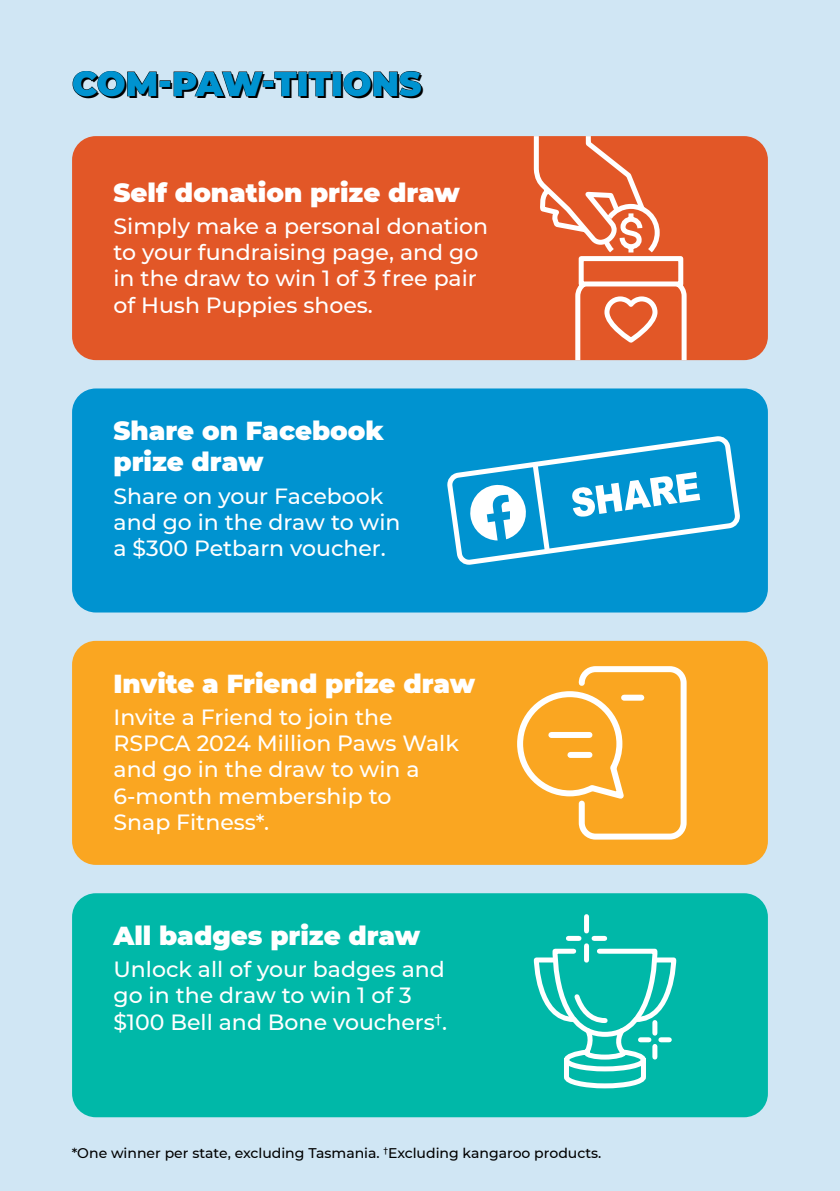
<style>
.page{position:relative;width:840px;height:1191px;background:#fff}
.page>*{position:absolute;margin:0;border:0;box-sizing:border-box;transform-origin:0 0}
.t1{font:900 34px "Montserrat";color:#000}
.t2{font:900 26px/31.2px "Montserrat";color:#fff}
.t3{font:500 22px/26.4px "Montserrat";color:#fff}
.t4{font:500 14px "Montserrat";color:#000}
</style>
<div class="page">
<div style="left:0;top:0;width:839px;height:1191px;background:#d0e6f4"></div>
<div style="left:72px;top:136px;width:695px;height:224px;background:#e25727;border-radius:24px"></div>
<div style="left:72px;top:388px;width:695px;height:224px;background:#0093d0;border-radius:24px"></div>
<div style="left:72px;top:641px;width:695px;height:224px;background:#faa621;border-radius:24px"></div>
<div style="left:72px;top:893px;width:695px;height:224px;background:#00b8a8;border-radius:24px"></div>
<svg style="left:447px;top:436px;width:293px;height:127px"></svg>
<svg style="left:517px;top:666px;width:170px;height:174px"></svg>
<svg style="left:533px;top:946px;width:144px;height:143px"></svg>
<div style="left:583px;top:916px;width:5px;height:15px;background:#fff"></div>
<div style="left:583px;top:945px;width:5px;height:15px;background:#fff"></div>
<div style="left:568px;top:936px;width:10px;height:5px;background:#fff"></div>
<div style="left:593px;top:936px;width:11px;height:5px;background:#fff"></div>
<div style="left:652px;top:1022px;width:5px;height:11px;background:#fff"></div>
<div style="left:652px;top:1046px;width:5px;height:11px;background:#fff"></div>
<div style="left:640px;top:1037px;width:8px;height:5px;background:#fff"></div>
<div style="left:660px;top:1037px;width:9px;height:5px;background:#fff"></div>
<svg style="left:531px;top:136px;width:157px;height:225px"></svg>
<h1 class="t1" style="left:74px;top:60px;width:351px">COM-PAW-TITIONS</h1>
<p class="t2" style="left:113px;top:175px;width:348px">Self donation prize draw</p>
<p class="t3" style="left:113px;top:212px;width:376px">Simply make a personal donation to your fundraising page, and go in the draw to win 1 of 3 free pair of Hush Puppies shoes.</p>
<p class="t2" style="left:113px;top:414px;width:272px">Share on Facebook prize draw</p>
<p class="t3" style="left:113px;top:481px;width:288px">Share on your Facebook and go in the draw to win a $300 Petbarn voucher.</p>
<p class="t2" style="left:113px;top:666px;width:363px">Invite a Friend prize draw</p>
<p class="t3" style="left:113px;top:703px;width:346px">Invite a Friend to join the<br>RSPCA 2024 Million Paws Walk and go in the draw to win a<br>6-month membership to<br>Snap Fitness*.</p>
<p class="t2" style="left:113px;top:918px;width:308px">All badges prize draw</p>
<p class="t3" style="left:113px;top:955px;width:335px">Unlock all of your badges and go in the draw to win 1 of 3 $100 Bell and Bone vouchers<sup>†</sup>.</p>
<p class="t4" style="left:72px;top:1142px;width:531px">*One winner per state, excluding Tasmania. <sup>†</sup>Excluding kangaroo products.</p>
</div>
